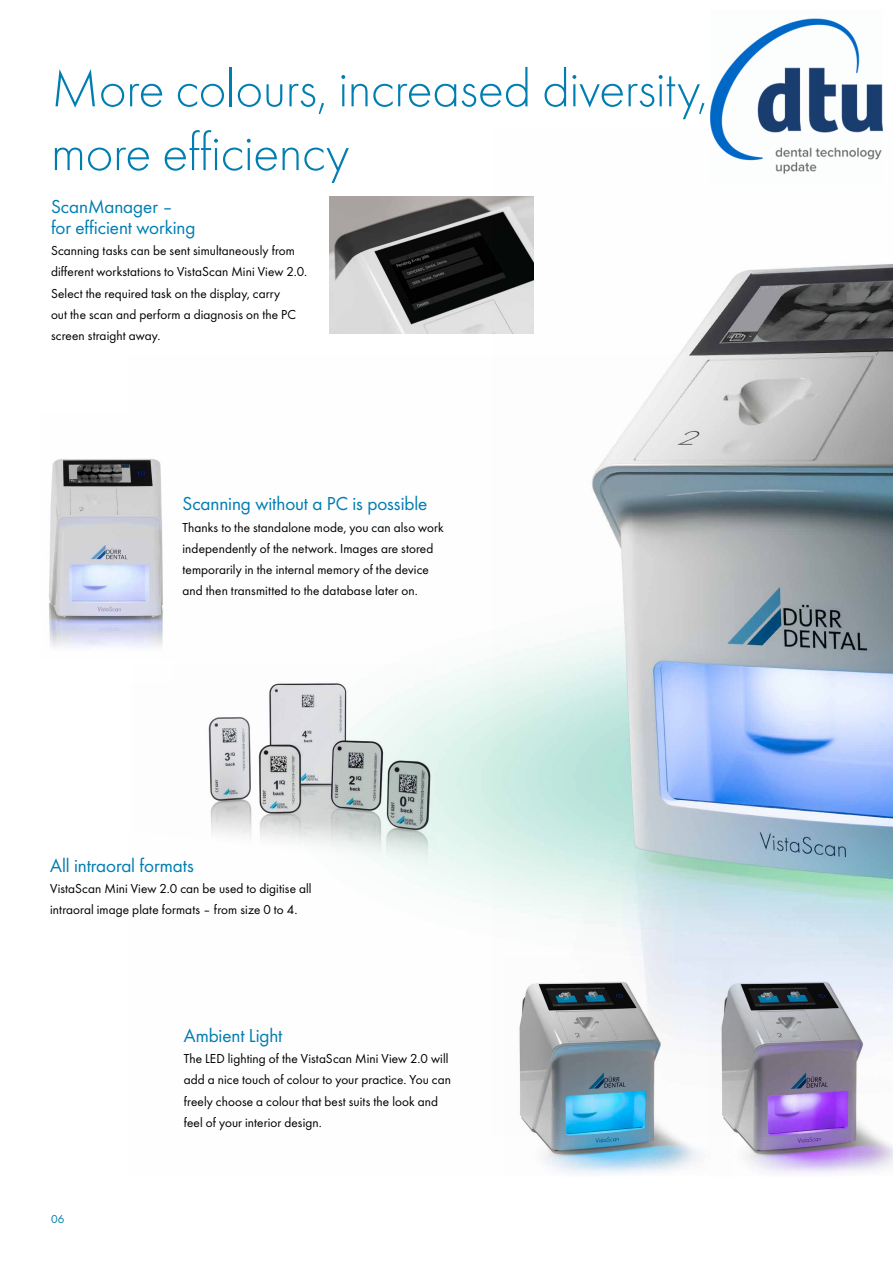
<style>
.page{position:relative;width:893px;height:1263px;background:#fff}
.page>*{position:absolute;margin:0;border:0;box-sizing:border-box;transform-origin:0 0}
.t1{font:300 54px/63.8px "Futura";letter-spacing:-.01em;color:#007eb2}
.t2{font:19.5px/21.3px "Futura Boo";letter-spacing:-.005em;color:#007eb2}
.t3{font:13.5px/21.3px "Futura Boo";letter-spacing:.01em;color:#000}
.t4{font:12px "Futura Boo";color:#007eb2}
</style>
<div class="page">
<img style="left:330px;top:197px;width:162px;height:136px">
<img style="left:734px;top:1137px;width:159px;height:38px">
<img style="left:532px;top:1137px;width:202px;height:38px">
<img style="left:492px;top:129px;width:401px;height:1008px">
<img style="left:589px;top:264px;width:304px;height:614px">
<img style="left:49px;top:458px;width:118px;height:194px">
<img style="left:206px;top:665px;width:231px;height:223px">
<img style="left:710px;top:18px;width:172px;height:165px">
<h1 class="t1" style="left:51px;top:55px;width:658px">More colours, increased diversity, more efficiency</h1>
<h2 class="t2" style="left:51px;top:194px;width:146px">ScanManager – for efficient working</h2>
<p class="t3" style="left:51px;top:239px;width:258px">Scanning tasks can be sent simultaneously from different workstations to VistaScan Mini View 2.0.<br>Select the required task on the display, carry<br>out the scan and perform a diagnosis on the PC screen straight away.</p>
<h2 class="t2" style="left:182px;top:492px;width:246px">Scanning without a PC is possible</h2>
<p class="t3" style="left:182px;top:516px;width:263px">Thanks to the standalone mode, you can also work independently of the network. Images are stored temporarily in the internal memory of the device and then transmitted to the database later on.</p>
<h2 class="t2" style="left:50px;top:853px;width:145px">All intraoral formats</h2>
<p class="t3" style="left:50px;top:877px;width:263px">VistaScan Mini View 2.0 can be used to digitise all intraoral image plate formats – from size 0 to 4.</p>
<p class="t4" style="left:51px;top:1210px;width:15px">06</p>
<h2 class="t2" style="left:184px;top:1024px;width:100px">Ambient Light</h2>
<p class="t3" style="left:184px;top:1047px;width:269px">The LED lighting of the VistaScan Mini View 2.0 will add a nice touch of colour to your practice. You can freely choose a colour that best suits the look and feel of your interior design.</p>
</div>
